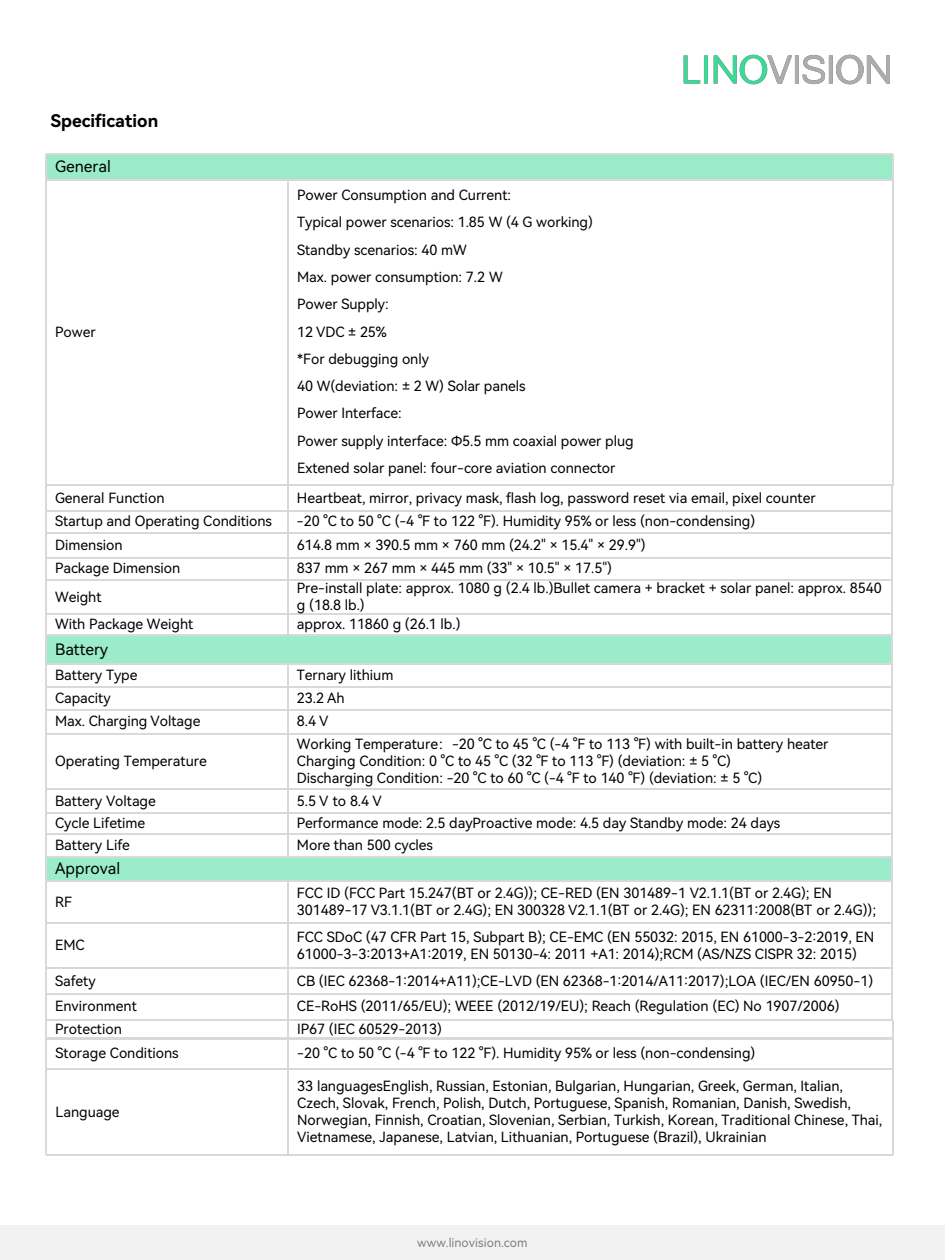
<style>
.page{position:relative;width:945px;height:1260px;background:#fff}
.page>*{position:absolute;margin:0;border:0;box-sizing:border-box;transform-origin:0 0}
.t1{font:17.32px "Harmony OS Sans SC Bold";letter-spacing:.005em;color:#000}
.t2{font:15.75px "Harmony OS Sans SC";color:#000}
.t3{font:14.17px/27.3px "Harmony OS Sans SC";letter-spacing:-.005em;color:#000}
.t4{font:12.08px "Harmony OS Sans SC";letter-spacing:.005em;color:#7f7f7f}
</style>
<div class="page">
<img style="left:683px;top:54px;width:207px;height:31px">
<div style="left:0;top:1225px;width:945px;height:35px;background:#f2f2f2"></div>
<div style="left:46px;top:154px;width:846px;height:26px;background:#9aecc9"></div>
<hr style="left:46px;top:153px;width:847px;height:2px;background:#d9d9d9">
<hr style="left:46px;top:179px;width:847px;height:2px;background:#d9d9d9">
<hr style="left:45px;top:154px;width:2px;height:331px;background:#d9d9d9">
<hr style="left:892px;top:154px;width:1px;height:331px;background:#d9d9d9">
<hr style="left:287px;top:180px;width:2px;height:305px;background:#d9d9d9">
<div style="left:46px;top:635px;width:846px;height:29px;background:#9becca"></div>
<div style="left:46px;top:857px;width:846px;height:24px;background:#9becca"></div>
<hr style="left:46px;top:484px;width:846px;height:2px;background:#d9d9d9">
<hr style="left:46px;top:510px;width:846px;height:2px;background:#d9d9d9">
<hr style="left:45px;top:485px;width:2px;height:535px;background:#d9d9d9">
<hr style="left:287px;top:485px;width:1px;height:150px;background:#d9d9d9">
<hr style="left:892px;top:485px;width:1px;height:535px;background:#d9d9d9">
<hr style="left:46px;top:532px;width:846px;height:2px;background:#d9d9d9">
<hr style="left:46px;top:557px;width:846px;height:1px;background:#d9d9d9">
<hr style="left:46px;top:579px;width:846px;height:2px;background:#d9d9d9">
<hr style="left:46px;top:613px;width:846px;height:2px;background:#d9d9d9">
<hr style="left:46px;top:634px;width:846px;height:2px;background:#d9d9d9">
<hr style="left:46px;top:664px;width:846px;height:1px;background:#d9d9d9">
<hr style="left:46px;top:686px;width:846px;height:2px;background:#d9d9d9">
<hr style="left:287px;top:664px;width:1px;height:193px;background:#d9d9d9">
<hr style="left:46px;top:709px;width:846px;height:2px;background:#d9d9d9">
<hr style="left:46px;top:733px;width:846px;height:2px;background:#d9d9d9">
<hr style="left:46px;top:789px;width:846px;height:1px;background:#d9d9d9">
<hr style="left:46px;top:812px;width:846px;height:2px;background:#d9d9d9">
<hr style="left:46px;top:833px;width:846px;height:2px;background:#d9d9d9">
<hr style="left:46px;top:856px;width:846px;height:2px;background:#d9d9d9">
<hr style="left:46px;top:880px;width:846px;height:2px;background:#d9d9d9">
<hr style="left:46px;top:923px;width:846px;height:1px;background:#d9d9d9">
<hr style="left:287px;top:881px;width:1px;height:139px;background:#d9d9d9">
<hr style="left:46px;top:967px;width:846px;height:2px;background:#d9d9d9">
<hr style="left:46px;top:993px;width:846px;height:2px;background:#d9d9d9">
<hr style="left:46px;top:1019px;width:847px;height:2px;background:#d9d9d9">
<hr style="left:46px;top:1037px;width:847px;height:2px;background:#d9d9d9">
<svg style="left:45px;top:1020px;width:2px;height:18px"></svg>
<svg style="left:287px;top:1021px;width:2px;height:16px"></svg>
<svg style="left:892px;top:1020px;width:2px;height:18px"></svg>
<hr style="left:46px;top:1038px;width:847px;height:2px;background:#d9d9d9">
<hr style="left:46px;top:1068px;width:847px;height:2px;background:#d9d9d9">
<hr style="left:45px;top:1039px;width:2px;height:116px;background:#d9d9d9">
<hr style="left:287px;top:1039px;width:2px;height:116px;background:#d9d9d9">
<hr style="left:892px;top:1039px;width:2px;height:116px;background:#d9d9d9">
<hr style="left:46px;top:1154px;width:847px;height:2px;background:#d9d9d9">
<p class="t1" style="left:51px;top:112px;width:109px">Specification</p>
<p class="t2" style="left:55px;top:158px;width:57px">General</p>
<p class="t3" style="left:55px;top:318px;width:42px">Power</p>
<p class="t3" style="left:297px;top:181px;width:338px">Power Consumption and Current:<br>Typical power scenarios: 1.85 W (4 G working)<br>Standby scenarios: 40 mW<br>Max. power consumption: 7.2 W<br>Power Supply:<br>12 VDC ± 25%<br>*For debugging only<br>40 W(deviation: ± 2 W) Solar panels<br>Power Interface:<br>Power supply interface: Φ5.5 mm coaxial power plug<br>Extened solar panel: four-core aviation connector</p>
<p class="t3" style="left:55px;top:484px;width:111px">General Function</p>
<p class="t3" style="left:297px;top:484px;width:520px">Heartbeat, mirror, privacy mask, flash log, password reset via email, pixel counter</p>
<p class="t3" style="left:55px;top:508px;width:218px">Startup and Operating Conditions</p>
<p class="t3" style="left:297px;top:508px;width:460px">-20 °C to 50 °C (-4 °F to 122 °F). Humidity 95% or less (non-condensing)</p>
<p class="t3" style="left:55px;top:531px;width:69px">Dimension</p>
<p class="t3" style="left:297px;top:531px;width:350px">614.8 mm × 390.5 mm × 760 mm (24.2" × 15.4" × 29.9")</p>
<p class="t3" style="left:55px;top:555px;width:127px">Package Dimension</p>
<p class="t3" style="left:297px;top:555px;width:317px">837 mm × 267 mm × 445 mm (33" × 10.5" × 17.5")</p>
<p class="t3" style="left:55px;top:583px;width:48px">Weight</p>
<p class="t3" style="left:297px;top:580px;width:586px;line-height:16.8px">Pre-install plate: approx. 1080 g (2.4 lb.)Bullet camera + bracket + solar panel: approx. 8540 g (18.8 lb.)</p>
<p class="t3" style="left:55px;top:610px;width:140px">With Package Weight</p>
<p class="t3" style="left:297px;top:610px;width:165px">approx. 11860 g (26.1 lb.)</p>
<p class="t2" style="left:55px;top:641px;width:54px">Battery</p>
<p class="t3" style="left:55px;top:662px;width:84px">Battery Type</p>
<p class="t3" style="left:297px;top:662px;width:98px">Ternary lithium</p>
<p class="t3" style="left:55px;top:684px;width:57px">Capacity</p>
<p class="t3" style="left:297px;top:684px;width:49px">23.2 Ah</p>
<p class="t3" style="left:55px;top:708px;width:147px">Max. Charging Voltage</p>
<p class="t3" style="left:297px;top:708px;width:33px">8.4 V</p>
<p class="t3" style="left:55px;top:748px;width:153px">Operating Temperature</p>
<p class="t3" style="left:297px;top:736px;width:533px;line-height:16.8px">Working Temperature：-20 °C to 45 °C (-4 °F to 113 °F) with built-in battery heater<br>Charging Condition: 0 °C to 45 °C (32 °F to 113 °F) (deviation: ± 5 °C)<br>Discharging Condition: -20 °C to 60 °C (-4 °F to 140 °F) (deviation: ± 5 °C)</p>
<p class="t3" style="left:55px;top:787px;width:102px">Battery Voltage</p>
<p class="t3" style="left:297px;top:787px;width:86px">5.5 V to 8.4 V</p>
<p class="t3" style="left:55px;top:809px;width:92px">Cycle Lifetime</p>
<p class="t3" style="left:297px;top:809px;width:485px">Performance mode: 2.5 dayProactive mode: 4.5 day Standby mode: 24 days</p>
<p class="t3" style="left:55px;top:832px;width:76px">Battery Life</p>
<p class="t3" style="left:297px;top:832px;width:138px">More than 500 cycles</p>
<p class="t2" style="left:55px;top:861px;width:67px">Approval</p>
<p class="t3" style="left:55px;top:888px;width:18px">RF</p>
<p class="t3" style="left:297px;top:885px;width:581px;line-height:16.8px">FCC ID (FCC Part 15.247(BT or 2.4G)); CE-RED (EN 301489-1 V2.1.1(BT or 2.4G); EN<br>301489-17 V3.1.1(BT or 2.4G); EN 300328 V2.1.1(BT or 2.4G); EN 62311:2008(BT or 2.4G));</p>
<p class="t3" style="left:55px;top:932px;width:31px">EMC</p>
<p class="t3" style="left:297px;top:928px;width:579px;line-height:16.8px">FCC SDoC (47 CFR Part 15, Subpart B); CE-EMC (EN 55032: 2015, EN 61000-3-2:2019, EN<br>61000-3-3:2013+A1:2019, EN 50130-4: 2011 +A1: 2014);RCM (AS/NZS CISPR 32: 2015)</p>
<p class="t3" style="left:55px;top:967px;width:42px">Safety</p>
<p class="t3" style="left:297px;top:967px;width:578px">CB (IEC 62368-1:2014+A11);CE-LVD (EN 62368-1:2014/A11:2017);LOA (IEC/EN 60950-1)</p>
<p class="t3" style="left:55px;top:993px;width:83px">Environment</p>
<p class="t3" style="left:297px;top:993px;width:544px">CE-RoHS (2011/65/EU); WEEE (2012/19/EU); Reach (Regulation (EC) No 1907/2006)</p>
<p class="t3" style="left:55px;top:1015px;width:68px">Protection</p>
<p class="t3" style="left:297px;top:1015px;width:146px">IP67 (IEC 60529-2013)</p>
<p class="t3" style="left:55px;top:1040px;width:125px">Storage Conditions</p>
<p class="t3" style="left:297px;top:1040px;width:460px">-20 °C to 50 °C (-4 °F to 122 °F). Humidity 95% or less (non-condensing)</p>
<p class="t3" style="left:55px;top:1098px;width:66px">Language</p>
<p class="t3" style="left:297px;top:1078px;width:587px;line-height:16.8px">33 languagesEnglish, Russian, Estonian, Bulgarian, Hungarian, Greek, German, Italian, Czech, Slovak, French, Polish, Dutch, Portuguese, Spanish, Romanian, Danish, Swedish, Norwegian, Finnish, Croatian, Slovenian, Serbian, Turkish, Korean, Traditional Chinese, Thai, Vietnamese, Japanese, Latvian, Lithuanian, Portuguese (Brazil), Ukrainian</p>
<p class="t4" style="left:417px;top:1236px;width:112px">www.linovision.com</p>
</div>
